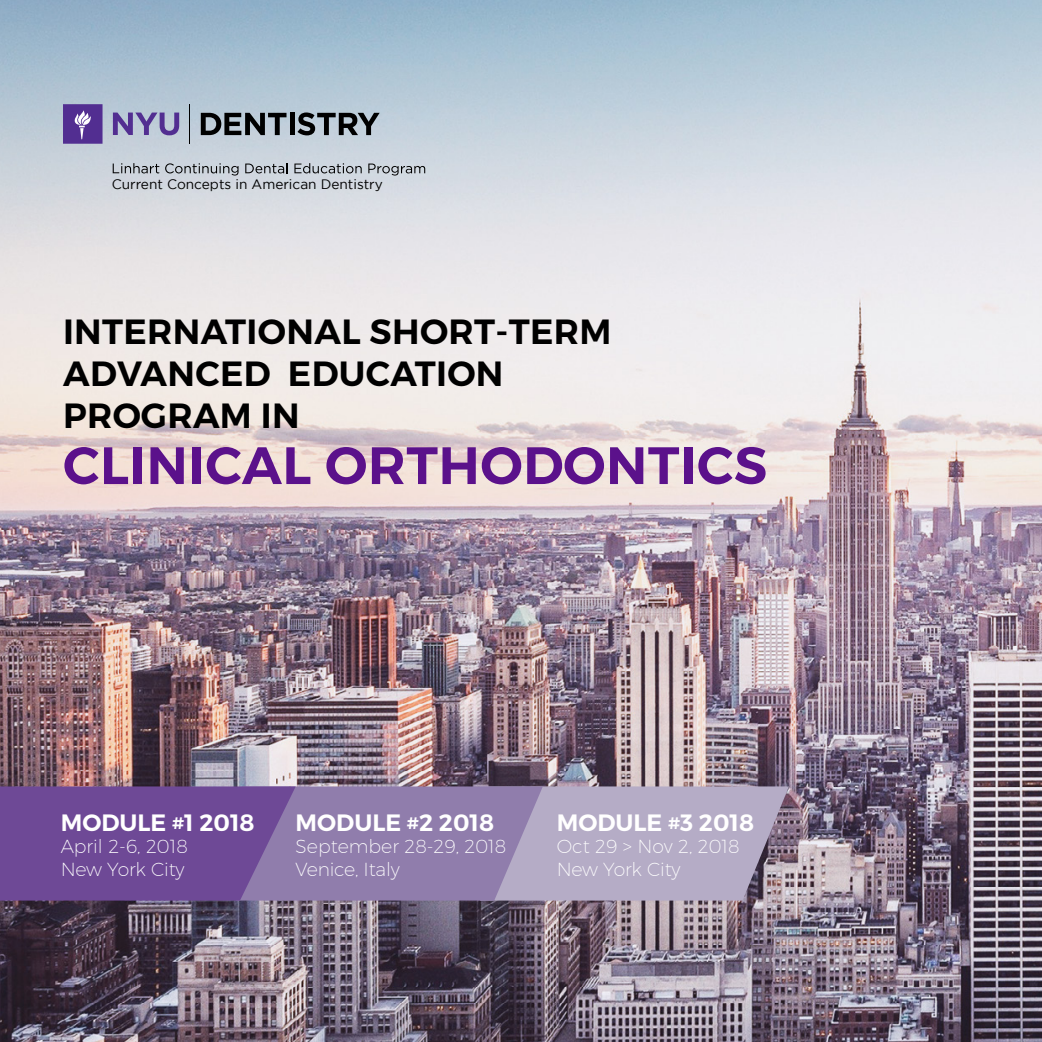
<style>
.page{position:relative;width:1042px;height:1042px;background:#fff}
.page>*{position:absolute;margin:0;border:0;box-sizing:border-box;transform-origin:0 0}
.t1{font:600 52.5px "Montserrat";letter-spacing:.01em;color:#5b118b}
.t2{font:600 35px/42px "Montserrat";letter-spacing:.01em;color:#000}
.t3{font:600 23.62px "Montserrat";color:#fff}
.t4{font:200 18.9px/22.8px "Montserrat";letter-spacing:-.01em;color:#fff}
.t5{font:13.65px "Gotham";color:#000}
.s1{font-size:16.62px}
</style>
<div class="page">
<img style="left:0;top:0;width:1042px;height:1042px">
<svg style="left:0;top:786px;width:789px;height:114px;background:#8f79ab"></svg>
<svg style="left:201px;top:113px;width:85px;height:22px;background:#5a6167"></svg>
<div style="left:290px;top:113px;width:5px;height:22px;background:#000"></div>
<svg style="left:297px;top:112px;width:83px;height:23px;background:#6a7279"></svg>
<hr style="left:190px;top:104px;width:1px;height:40px;background:#000">
<svg style="left:113px;top:113px;width:66px;height:22px"></svg>
<svg style="left:63px;top:104px;width:40px;height:40px;background:#64459c"></svg>
<svg style="left:113px;top:163px;width:46px;height:10px"></svg>
<svg style="left:165px;top:163px;width:73px;height:13px"></svg>
<svg style="left:245px;top:163px;width:43px;height:10px"></svg>
<svg style="left:294px;top:163px;width:68px;height:10px"></svg>
<svg style="left:368px;top:164px;width:57px;height:12px"></svg>
<p class="t5" style="left:112px;top:176px;width:273px">Current Concepts in American Dentistry</p>
<h2 class="t2" style="left:63px;top:311px;width:550px">INTERNATIONAL SHORT-TERM<br>ADVANCED EDUCATION<br>PROGRAM IN</h2>
<h1 class="t1" style="left:63px;top:433px;width:706px">CLINICAL ORTHODONTICS</h1>
<p class="t3" style="left:61px;top:808px;width:195px">MODULE <span class="s1">#</span>1 2018</p>
<p class="t4" style="left:61px;top:835px;width:129px">April 2-6, 2018<br>New York City</p>
<p class="t3" style="left:296px;top:808px;width:200px">MODULE <span class="s1">#</span>2 2018</p>
<p class="t4" style="left:296px;top:835px;width:212px">September 28-29, 2018<br>Venice, Italy</p>
<p class="t3" style="left:557px;top:808px;width:199px">MODULE <span class="s1">#</span>3 2018</p>
<p class="t4" style="left:557px;top:835px;width:185px">Oct 29 &gt; Nov 2, 2018<br>New York City</p>
</div>
